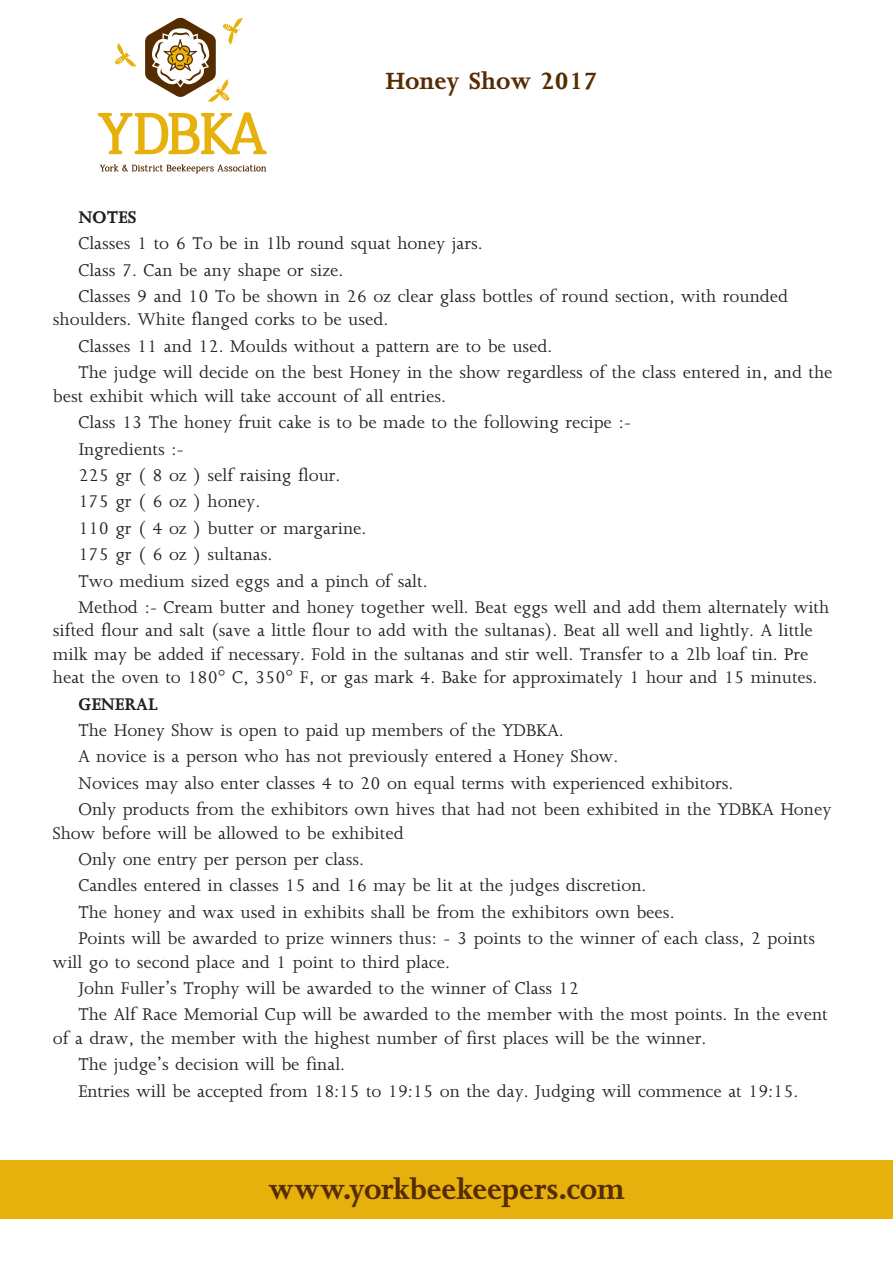
<style>
.page{position:relative;width:893px;height:1263px;background:#fff}
.page>*{position:absolute;margin:0;border:0;box-sizing:border-box;transform-origin:0 0}
.t1{font:700 33px "M Joanna";letter-spacing:-.005em;color:#552b00}
.t2{font:700 27px "M Joanna";color:#552b00}
.t3{font:19.5px/26.4px "M Joanna";color:#231f20}
.t4{font:700 19.5px "M Joanna";color:#231f20}
.s1{font-style:italic}
</style>
<div class="page">
<div style="left:0;top:1160px;width:893px;height:59px;background:#e6b00d"></div>
<svg style="left:98px;top:112px;width:169px;height:42px"></svg>
<svg style="left:100px;top:164px;width:166px;height:9px"></svg>
<svg style="left:115px;top:43px;width:21px;height:24px"></svg>
<svg style="left:145px;top:17px;width:98px;height:85px"></svg>
<h2 class="t2" style="left:385px;top:66px;width:214px">Honey Show 2017</h2>
<p class="t4" style="left:78px;top:207px;width:60px">NOTES</p>
<p class="t3" style="left:78px;top:230px;width:711px">Classes 1 to 6 To be in 1lb round squat honey jars.<br>Class 7. Can be any shape or size.<br>Classes 9 and 10 To be shown in 26 oz clear glass bottles of round section, with rounded</p>
<p class="t3" style="left:78px;top:307px;width:756px;text-indent:-26px">shoulders. White flanged corks to be used.<br>Classes 11 and 12. Moulds without a pattern are to be used.<br>The judge will decide on the best Honey in the show regardless of the class entered in, and the</p>
<p class="t3" style="left:78px;top:383px;width:752px;text-indent:-26px">best exhibit which will take account of all entries.<br>Class 13 The honey fruit cake is to be made to the following recipe :-<br>Ingredients :-<br>225 gr ( 8 oz ) self raising flour.<br>175 gr ( 6 oz ) honey.<br>110 gr ( 4 oz ) butter or margarine.<br>175 gr ( 6 oz ) sultanas.<br>Two medium sized eggs and a pinch of salt.<br>Method :- Cream butter and honey together well. Beat eggs well and add them alternately with</p>
<p class="t3" style="left:53px;top:619px;width:766px;line-height:23.4px">sifted flour and salt (save a little flour to add with the sultanas). Beat all well and lightly. A little milk may be added if necessary. Fold in the sultanas and stir well. Transfer to a 2lb loaf tin. Pre heat the oven to 180° C, 350° F, or gas mark 4. Bake for approximately 1 hour and 15 minutes.</p>
<p class="t4" style="left:78px;top:693px;width:81px">GENERAL</p>
<p class="t3" style="left:78px;top:717px;width:755px">The Honey Show is open to paid up members of the YDBKA.<br>A novice is a person who has not previously entered a Honey Show.<br>Novices may also enter classes 4 to 20 on equal terms with experienced exhibitors.<br>Only products from the exhibitors own hives that had not been exhibited in the YDBKA Honey</p>
<p class="t3" style="left:78px;top:820px;width:738px;text-indent:-26px">Show before will be allowed to be exhibited<br>Only one entry per person per class.<br>Candles entered in classes 15 and 16 may be lit at the judges discretion.<br>The honey and wax used in exhibits shall be from the exhibitors own bees.<br>Points will be awarded to prize winners thus: - 3 points to the winner of each class, 2 points</p>
<p class="t3" style="left:78px;top:949px;width:751px;text-indent:-26px">will go to second place and 1 point to third place.<br>John Fuller’s Trophy will be awarded to the winner of Class 12<br>The Alf Race Memorial Cup will be awarded to the member with the most points. In the event</p>
<p class="t3" style="left:78px;top:1025px;width:721px;text-indent:-26px">of a draw, the member with the highest number of first places will be the winner.<br>The judge’s decision will be final.<br>Entries will be accepted from 18<span class="s1">:</span>15 to 19<span class="s1">:</span>15 on the day. Judging will commence at 19<span class="s1">:</span>15.</p>
<h1 class="t1" style="left:268px;top:1171px;width:358px">www.yorkbeekeepers.com</h1>
</div>
